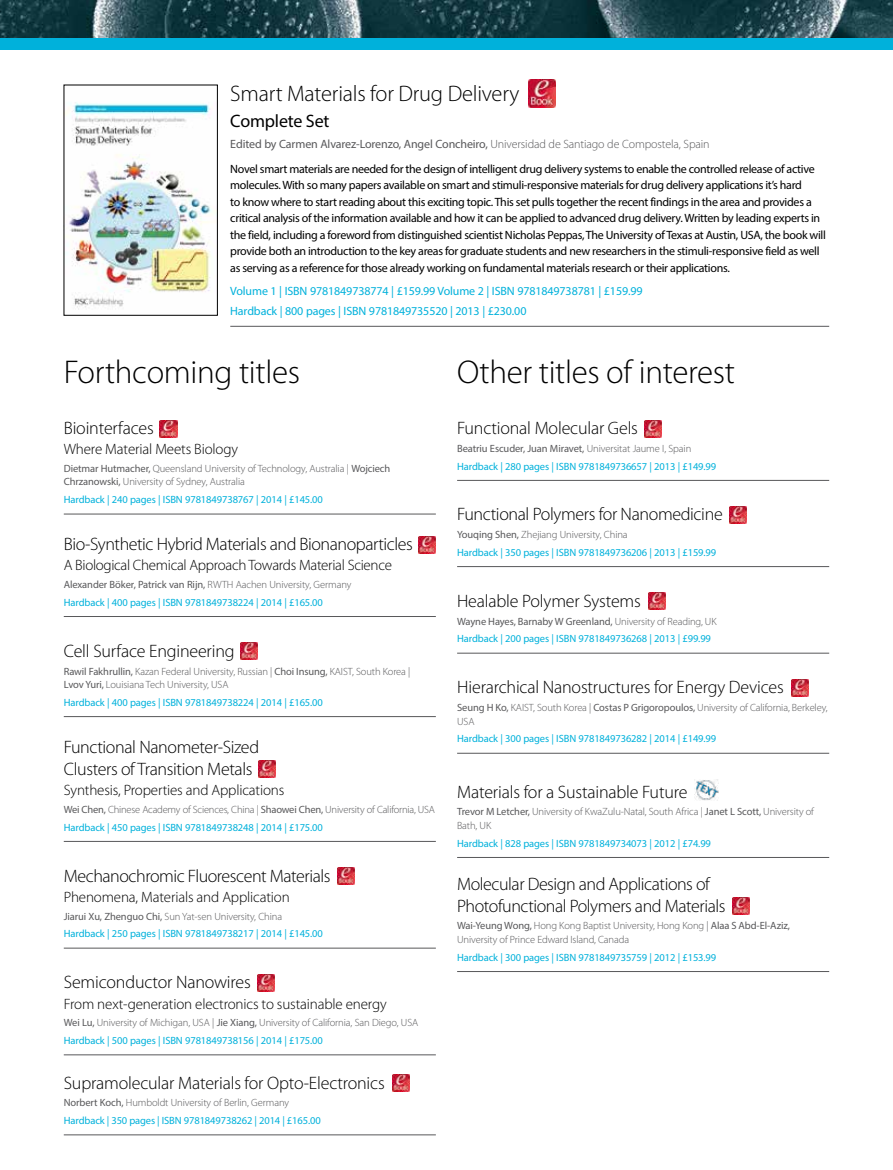
<style>
.page{position:relative;width:893px;height:1170px;background:#fff}
.page>*{position:absolute;margin:0;border:0;box-sizing:border-box;transform-origin:0 0}
.t1{font:300 33px "Myriad Pro";letter-spacing:-.01em;color:#000}
.t2{font:300 22.5px "Myriad Pro";letter-spacing:-.01em;color:#000}
.t3{font:300 18px/21.6px "Myriad Pro";letter-spacing:-.02em;color:#000}
.t4{font:18px "Myriad Pro";letter-spacing:-.01em;color:#000}
.t5{font:300 15px "Myriad Pro";letter-spacing:-.01em;color:#000}
.t6{font:12px/16.5px "Myriad Pro";letter-spacing:-.025em;color:#000}
.t7{font:12px/20.7px "Myriad Pro";letter-spacing:-.01em;color:#00b1db}
.t8{font:10.5px/17.7px "Myriad Pro";letter-spacing:-.01em;color:#00b1db}
.t9{font:300 10.5px/13.5px "Myriad Pro";letter-spacing:-.01em;color:#58585a}
.s1{color:#58585a}
.s2{font-weight:300;color:#58585a}
.s3{font-weight:400}
.s4{font-weight:400;color:#00b1db}
</style>
<div class="page">
<div style="left:0;top:38px;width:893px;height:12px;background:#00b1db"></div>
<img style="left:528px;top:80px;width:28px;height:27px">
<hr style="left:230px;top:326px;width:599px;height:1px;background:#58585a">
<hr style="left:64px;top:1134px;width:372px;height:1px;background:#58585a">
<img style="left:392px;top:1074px;width:17px;height:17px">
<hr style="left:64px;top:1054px;width:372px;height:1px;background:#58585a">
<img style="left:258px;top:974px;width:17px;height:17px">
<hr style="left:64px;top:513px;width:372px;height:1px;background:#58585a">
<img style="left:160px;top:420px;width:17px;height:17px">
<hr style="left:457px;top:480px;width:372px;height:1px;background:#58585a">
<img style="left:644px;top:420px;width:17px;height:17px">
<hr style="left:457px;top:566px;width:372px;height:1px;background:#58585a">
<img style="left:730px;top:506px;width:17px;height:17px">
<hr style="left:64px;top:616px;width:372px;height:1px;background:#58585a">
<img style="left:419px;top:536px;width:17px;height:17px">
<hr style="left:64px;top:716px;width:372px;height:1px;background:#58585a">
<img style="left:241px;top:642px;width:17px;height:17px">
<hr style="left:457px;top:653px;width:372px;height:1px;background:#58585a">
<img style="left:648px;top:592px;width:17px;height:17px">
<hr style="left:64px;top:841px;width:372px;height:1px;background:#58585a">
<img style="left:258px;top:760px;width:17px;height:17px">
<hr style="left:64px;top:947px;width:372px;height:1px;background:#58585a">
<img style="left:337px;top:867px;width:17px;height:17px">
<hr style="left:457px;top:753px;width:372px;height:1px;background:#58585a">
<img style="left:791px;top:679px;width:17px;height:17px">
<hr style="left:457px;top:857px;width:372px;height:1px;background:#58585a">
<img style="left:695px;top:779px;width:24px;height:21px">
<hr style="left:457px;top:971px;width:372px;height:1px;background:#58585a">
<img style="left:733px;top:897px;width:17px;height:17px">
<img style="left:66px;top:102px;width:146px;height:208px">
<div style="left:64px;top:85px;width:154px;height:230px;border:1px solid #000"></div>
<img style="left:0;top:0;width:893px;height:38px">
<h2 class="t2" style="left:230px;top:81px;width:291px">Smart Materials for Drug Delivery</h2>
<h3 class="t4" style="left:230px;top:110px;width:101px">Complete Set</h3>
<p class="t6" style="left:230px;top:131px;width:586px;line-height:25px"><span class="s1">Edited by Carmen Alvarez-Lorenzo, Angel Concheiro,</span> <span class="s2">Universidad de Santiago de Compostela, Spain<br></span>Novel smart materials are needed for the design of intelligent drug delivery systems to enable the controlled release of active</p>
<p class="t6" style="left:230px;top:177px;width:597px">molecules. With so many papers available on smart and stimuli-responsive materials for drug delivery applications it’s hard<br>to know where to start reading about this exciting topic. This set pulls together the recent findings in the area and provides a critical analysis of the information available and how it can be applied to advanced drug delivery. Written by leading experts in the field, including a foreword from distinguished scientist Nicholas Peppas, The University of Texas at Austin, USA, the book will provide both an introduction to the key areas for graduate students and new researchers in the stimuli-responsive field as well as serving as a reference for those already working on fundamental materials research or their applications.</p>
<p class="t7" style="left:230px;top:280px;width:414px">Volume 1 | ISBN 9781849738774 | £159.99 Volume 2 | ISBN 9781849738781 | £159.99<br>Hardback | 800 pages | ISBN 9781849735520 | 2013 | £230.00</p>
<h1 class="t1" style="left:64px;top:354px;width:238px">Forthcoming titles</h1>
<h1 class="t1" style="left:457px;top:354px;width:279px">Other titles of interest</h1>
<h3 class="t3" style="left:64px;top:417px;width:92px">Biointerfaces</h3>
<p class="t5" style="left:64px;top:441px;width:176px">Where Material Meets Biology</p>
<p class="t9" style="left:64px;top:462px;width:328px"><span class="s3">Dietmar Hutmacher,</span> Queensland University of Technology, Australia | <span class="s3">Wojciech<br>Chrzanowski,</span> University of Sydney, Australia</p>
<p class="t8" style="left:64px;top:490px;width:261px">Hardback | 240 pages | ISBN 9781849738767 | 2014 | £145.00</p>
<h3 class="t3" style="left:457px;top:417px;width:182px">Functional Molecular Gels</h3>
<p class="t8" style="left:457px;top:439px;width:261px"><span class="s1">Beatriu Escuder, Juan Miravet,</span> <span class="s2">Universitat Jaume I, Spain<br></span>Hardback | 280 pages | ISBN 9781849736657 | 2013 | £149.99</p>
<h3 class="t3" style="left:457px;top:503px;width:267px">Functional Polymers for Nanomedicine</h3>
<p class="t8" style="left:457px;top:525px;width:261px"><span class="s1">Youqing Shen,</span> <span class="s2">Zhejiang University, China<br></span>Hardback | 350 pages | ISBN 9781849736206 | 2013 | £159.99</p>
<h3 class="t3" style="left:64px;top:533px;width:350px">Bio-Synthetic Hybrid Materials and Bionanoparticles</h3>
<p class="t5" style="left:64px;top:557px;width:330px">A Biological Chemical Approach Towards Material Science</p>
<p class="t8" style="left:64px;top:575px;width:289px"><span class="s1">Alexander Böker, Patrick van Rijn,</span> <span class="s2">RWTH Aachen University, Germany<br></span>Hardback | 400 pages | ISBN 9781849738224 | 2014 | £165.00</p>
<h3 class="t3" style="left:64px;top:640px;width:172px">Cell Surface Engineering</h3>
<p class="t9" style="left:64px;top:664px;width:348px"><span class="s3">Rawil Fakhrullin,</span> Kazan Federal University, Russian | <span class="s3">Choi Insung,</span> KAIST, South Korea |<br><span class="s3">Lvov Yuri,</span> Louisiana Tech University, USA</p>
<p class="t8" style="left:64px;top:693px;width:261px">Hardback | 400 pages | ISBN 9781849738224 | 2014 | £165.00</p>
<h3 class="t3" style="left:457px;top:590px;width:185px">Healable Polymer Systems</h3>
<p class="t8" style="left:457px;top:612px;width:261px"><span class="s1">Wayne Hayes, Barnaby W Greenland,</span> <span class="s2">University of Reading, UK<br></span>Hardback | 200 pages | ISBN 9781849736268 | 2013 | £99.99</p>
<h3 class="t3" style="left:457px;top:676px;width:328px">Hierarchical Nanostructures for Energy Devices</h3>
<p class="t9" style="left:457px;top:701px;width:372px"><span class="s3">Seung H Ko,</span> KAIST, South Korea | <span class="s3">Costas P Grigoropoulos,</span> University of California, Berkeley,<br>USA</p>
<p class="t8" style="left:457px;top:729px;width:261px">Hardback | 300 pages | ISBN 9781849736282 | 2014 | £149.99</p>
<h3 class="t3" style="left:457px;top:781px;width:232px">Materials for a Sustainable Future</h3>
<p class="t9" style="left:457px;top:805px;width:358px"><span class="s3">Trevor M Letcher,</span> University of KwaZulu-Natal, South Africa | <span class="s3">Janet L Scott,</span> University of<br>Bath, UK</p>
<p class="t8" style="left:457px;top:834px;width:255px">Hardback | 828 pages | ISBN 9781849734073 | 2012 | £74.99</p>
<h3 class="t3" style="left:457px;top:873px;width:270px">Molecular Design and Applications of<br>Photofunctional Polymers and Materials</h3>
<p class="t9" style="left:457px;top:919px;width:334px"><span class="s3">Wai-Yeung Wong,</span> Hong Kong Baptist University, Hong Kong | <span class="s3">Alaa S Abd-El-Aziz,<br></span>University of Prince Edward Island, Canada</p>
<p class="t8" style="left:457px;top:948px;width:261px">Hardback | 300 pages | ISBN 9781849735759 | 2012 | £153.99</p>
<h3 class="t3" style="left:64px;top:736px;width:197px">Functional Nanometer-Sized<br>Clusters of Transition Metals</h3>
<p class="t5" style="left:64px;top:781px;width:222px">Synthesis, Properties and Applications</p>
<p class="t9" style="left:64px;top:800px;width:373px;line-height:17.7px"><span class="s3">Wei Chen,</span> Chinese Academy of Sciences, China | <span class="s3">Shaowei Chen,</span> University of California, USA<br><span class="s4">Hardback | 450 pages | ISBN 9781849738248 | 2014 | £175.00</span></p>
<h3 class="t3" style="left:64px;top:865px;width:268px">Mechanochromic Fluorescent Materials</h3>
<p class="t5" style="left:64px;top:888px;width:227px">Phenomena, Materials and Application</p>
<p class="t8" style="left:64px;top:906px;width:261px"><span class="s1">Jiarui Xu, Zhenguo Chi,</span> <span class="s2">Sun Yat-sen University, China<br></span>Hardback | 250 pages | ISBN 9781849738217 | 2014 | £145.00</p>
<h3 class="t3" style="left:64px;top:971px;width:188px">Semiconductor Nanowires</h3>
<p class="t5" style="left:64px;top:995px;width:324px">From next-generation electronics to sustainable energy</p>
<p class="t9" style="left:64px;top:1013px;width:356px;line-height:17.7px"><span class="s3">Wei Lu,</span> University of Michigan, USA | <span class="s3">Jie Xiang,</span> University of California, San Diego, USA<br><span class="s4">Hardback | 500 pages | ISBN 9781849738156 | 2014 | £175.00</span></p>
<h3 class="t3" style="left:64px;top:1071px;width:322px">Supramolecular Materials for Opto-Electronics</h3>
<p class="t8" style="left:64px;top:1093px;width:258px"><span class="s1">Norbert Koch,</span> <span class="s2">Humboldt University of Berlin, Germany<br></span>Hardback | 350 pages | ISBN 9781849738262 | 2014 | £165.00</p>
</div>
